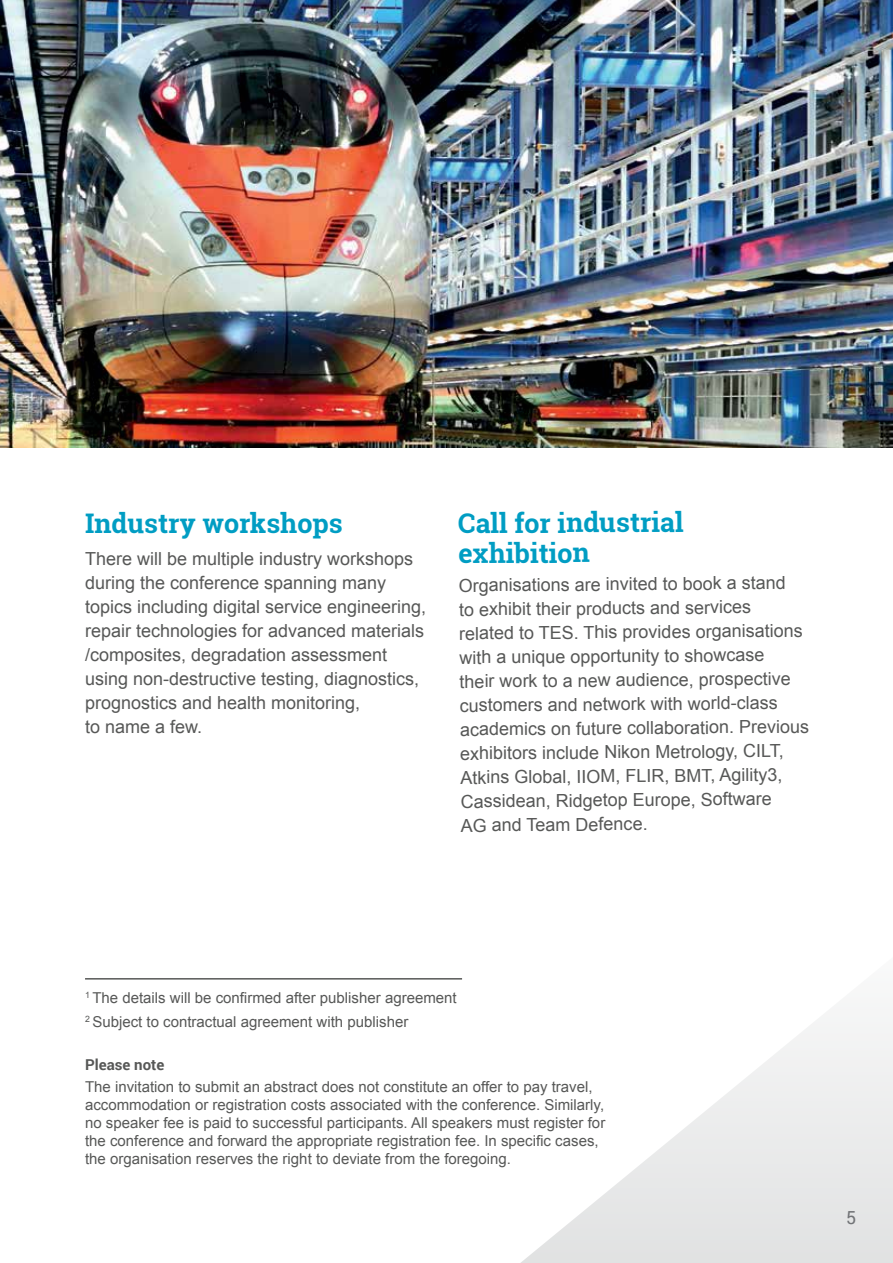
<style>
.page{position:relative;width:893px;height:1263px;background:#fff}
.page>*{position:absolute;margin:0;border:0;box-sizing:border-box;transform-origin:0 0}
.t1{font:700 27px/29.5px "Roboto Slab";color:#009dc3}
.t2{font:18px/24px "Arial";color:#575857}
.t3{font:18px "Roboto";color:#808285}
.t4{font:15px/18px "Arial";color:#575857}
.t5{font:700 15px "Roboto";color:#575857}
</style>
<div class="page">
<svg style="left:437px;top:978px;width:456px;height:285px"></svg>
<hr style="left:85px;top:978px;width:377px;height:1px;background:#575857">
<img style="left:0;top:0;width:893px;height:448px">
<h1 class="t1" style="left:85px;top:508px;width:259px">Industry workshops</h1>
<p class="t2" style="left:85px;top:547px;width:343px">There will be multiple industry workshops during the conference spanning many topics including digital service engineering, repair technologies for advanced materials /composites, degradation assessment using non-destructive testing, diagnostics, prognostics and health monitoring,<br>to name a few.</p>
<h1 class="t1" style="left:458px;top:509px;width:227px;rotate:-1deg">Call for industrial exhibition</h1>
<p class="t2" style="left:459px;top:572px;width:352px">Organisations are invited to book a stand<br>to exhibit their products and services related to TES. This provides organisations with a unique opportunity to showcase<br>their work to a new audience, prospective customers and network with world-class academics on future collaboration. Previous exhibitors include Nikon Metrology, CILT, Atkins Global, IIOM, FLIR, BMT, Agility3, Cassidean, Ridgetop Europe, Software<br>AG and Team Defence.</p>
<p class="t4" style="left:85px;top:986px;width:373px;line-height:24px"><sup>1</sup> The details will be confirmed after publisher agreement<br><sup>2</sup> Subject to contractual agreement with publisher</p>
<p class="t5" style="left:85px;top:1054px;width:81px">Please note</p>
<p class="t4" style="left:85px;top:1078px;width:522px">The invitation to submit an abstract does not constitute an offer to pay travel, accommodation or registration costs associated with the conference. Similarly, no speaker fee is paid to successful participants. All speakers must register for the conference and forward the appropriate registration fee. In specific cases, the organisation reserves the right to deviate from the foregoing.</p>
<p class="t3" style="left:846px;top:1205px;width:12px">5</p>
</div>
